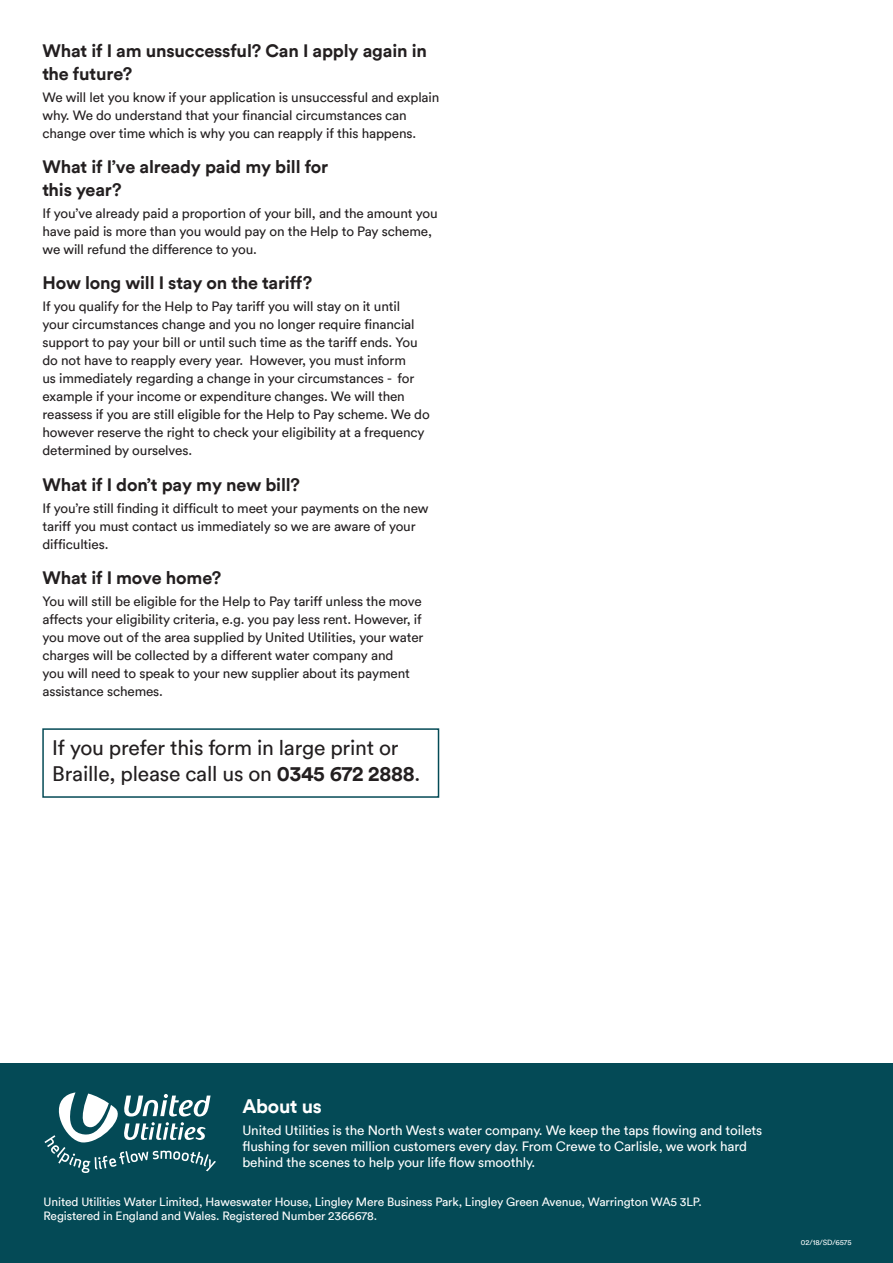
<style>
.page{position:relative;width:893px;height:1263px;background:#fff}
.page>*{position:absolute;margin:0;border:0;box-sizing:border-box;transform-origin:0 0}
.t1{font:21px/25.2px "Circular TT";letter-spacing:-.01em;color:#231f20}
.t2{font:700 19.5px "Circular TT";letter-spacing:-.015em;color:#fff}
.t3{font:700 18px/22.5px "Circular TT";letter-spacing:-.01em;color:#231f20}
.t4{font:13.5px/18px "Circular TT";letter-spacing:-.01em;color:#231f20}
.t5{font:13.5px/16.2px "Circular TT";letter-spacing:-.01em;color:#fff}
.t6{font:12px/14.4px "Circular TT";letter-spacing:-.01em;color:#fff}
.t7{font:7.5px "Circular TT";color:#fff}
.s1{font-weight:700}
</style>
<div class="page">
<div style="left:0;top:1063px;width:893px;height:200px;background:#044a56"></div>
<div style="left:42px;top:728px;width:397px;height:70px;border:2px solid #044a56"></div>
<svg style="left:44px;top:1092px;width:172px;height:81px"></svg>
<p class="t3" style="left:42px;top:39px;width:386px">What if I am unsuccessful? Can I apply again in the future?</p>
<p class="t4" style="left:42px;top:88px;width:398px">We will let you know if your application is unsuccessful and explain why. We do understand that your financial circumstances can change over time which is why you can reapply if this happens.</p>
<p class="t3" style="left:42px;top:155px;width:287px">What if I’ve already paid my bill for this year?</p>
<p class="t4" style="left:42px;top:204px;width:397px">If you’ve already paid a proportion of your bill, and the amount you have paid is more than you would pay on the Help to Pay scheme, we will refund the difference to you.</p>
<p class="t3" style="left:42px;top:271px;width:271px">How long will I stay on the tariff?</p>
<p class="t4" style="left:42px;top:297px;width:389px">If you qualify for the Help to Pay tariff you will stay on it until your circumstances change and you no longer require financial support to pay your bill or until such time as the tariff ends. You do not have to reapply every year. However, you must inform<br>us immediately regarding a change in your circumstances - for example if your income or expenditure changes. We will then reassess if you are still eligible for the Help to Pay scheme. We do however reserve the right to check your eligibility at a frequency determined by ourselves.</p>
<p class="t3" style="left:42px;top:473px;width:259px">What if I don’t pay my new bill?</p>
<p class="t4" style="left:42px;top:499px;width:388px">If you’re still finding it difficult to meet your payments on the new tariff you must contact us immediately so we are aware of your difficulties.</p>
<p class="t3" style="left:42px;top:566px;width:180px">What if I move home?</p>
<p class="t4" style="left:42px;top:592px;width:382px">You will still be eligible for the Help to Pay tariff unless the move affects your eligibility criteria, e.g. you pay less rent. However, if you move out of the area supplied by United Utilities, your water charges will be collected by a different water company and<br>you will need to speak to your new supplier about its payment assistance schemes.</p>
<p class="t1" style="left:52px;top:735px;width:370px">If you prefer this form in large print or<br>Braille, please call us on <span class="s1">0345 672 2888</span>.</p>
<h3 class="t2" style="left:242px;top:1093px;width:81px">About us</h3>
<p class="t5" style="left:242px;top:1122px;width:521px">United Utilities is the North West s water company. We keep the taps flowing and toilets flushing for seven million customers every day. From Crewe to Carlisle, we work hard behind the scenes to help your life flow smoothly.</p>
<p class="t6" style="left:44px;top:1194px;width:660px">United Utilities Water Limited, Haweswater House, Lingley Mere Business Park, Lingley Green Avenue, Warrington WA5 3LP.<br>Registered in England and Wales. Registered Number 2366678.</p>
<p class="t7" style="left:801px;top:1237px;width:52px">02/18/SD/6575</p>
</div>
